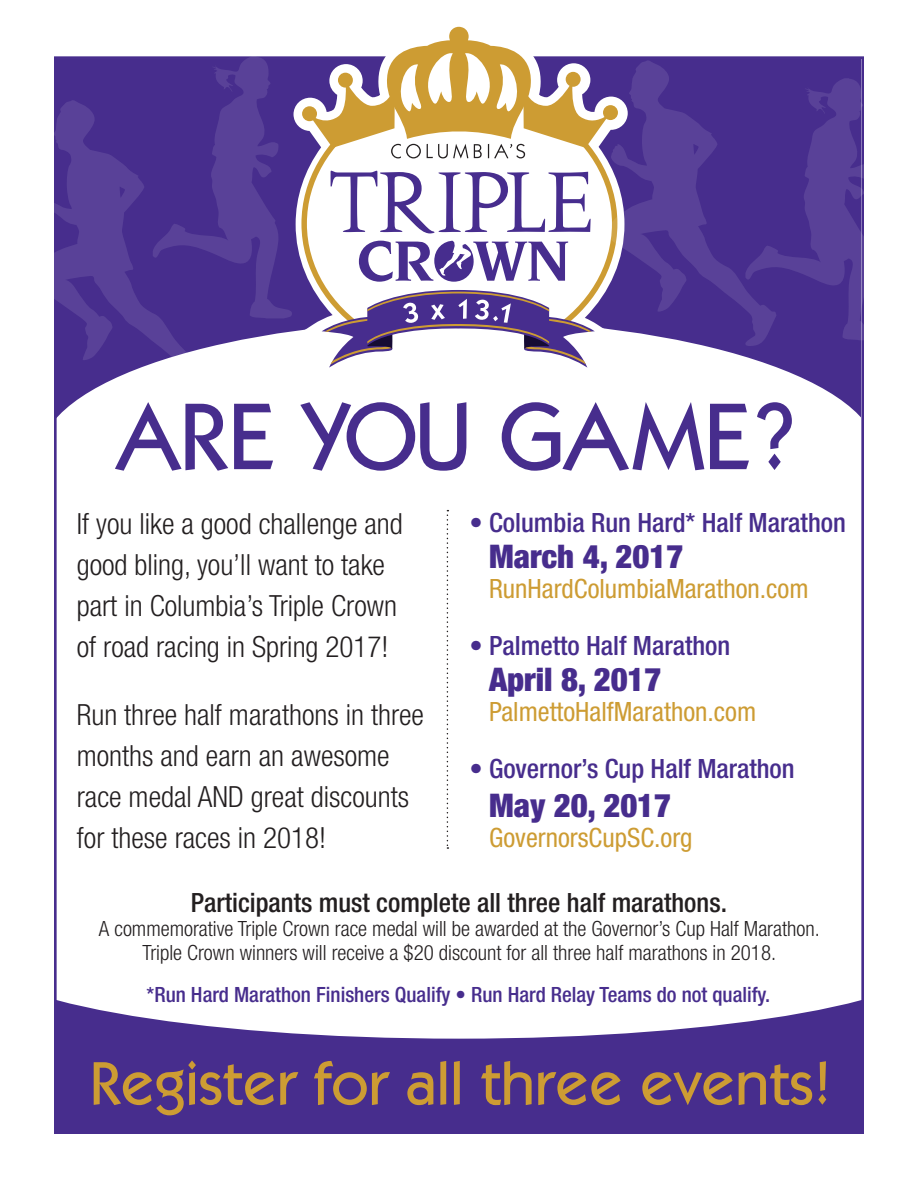
<style>
.page{position:relative;width:918px;height:1188px;background:#fff}
.page>*{position:absolute;margin:0;border:0;box-sizing:border-box;transform-origin:0 0}
.t1{font:500 95.4px "Itc Kabel";letter-spacing:-.02em;color:#472d8d}
.t2{font:500 61.05px "Itc Kabel";color:#cd9c33}
.t3{font:900 condensed 32.55px "Helvetica Neue";color:#472d8d}
.t4{font:300 condensed 29.25px/41px "Helvetica Neue";color:#231f20}
.t5{font:500 condensed 26.55px "Helvetica Neue";color:#472d8d}
.t6{font:condensed 26.55px "Helvetica Neue";color:#cd9c33}
.t7{font:500 condensed 26.55px "Helvetica Neue";color:#231f20}
.t8{font:300 condensed 21px/24px "Helvetica Neue";color:#231f20;text-align:center}
.t9{font:500 condensed 21px "Helvetica Neue";color:#472d8d}
</style>
<div class="page">
<div style="left:57px;top:59px;width:804px;height:368px;background:#472d8d"></div>
<div style="left:54px;top:966px;width:810px;height:168px;background:#472d8d"></div>
<div style="left:40px;top:320px;width:838px;height:272px;background:#fff;border-radius:50%"></div>
<svg style="left:58px;top:966px;width:802px;height:73px;fill:#fff"></svg>
<svg style="left:299px;top:107px;width:308px;height:224px;background:#e3dcdf"></svg>
<svg style="left:302px;top:26px;width:316px;height:132px"></svg>
<svg style="left:331px;top:171px;width:260px;height:111px"></svg>
<svg style="left:322px;top:290px;width:273px;height:78px"></svg>
<svg style="left:607px;top:60px;width:156px;height:287px"></svg>
<svg style="left:54px;top:100px;width:151px;height:297px"></svg>
<svg style="left:153px;top:56px;width:139px;height:263px"></svg>
<svg style="left:745px;top:78px;width:119px;height:263px"></svg>
<svg style="left:447px;top:510px;width:1px;height:339px"></svg>
<p class="t1" style="left:116px;top:380px;width:684px">ARE YOU GAME?</p>
<p class="t4" style="left:77px;top:503px;width:327px">If you like a good challenge and good bling, you’ll want to take part in Columbia’s Triple Crown of road racing in Spring 2017!</p>
<p class="t4" style="left:77px;top:694px;width:349px">Run three half marathons in three months and earn an awesome race medal AND great discounts for these races in 2018!</p>
<p class="t5" style="left:469px;top:506px;width:378px">• Columbia Run Hard* Half Marathon</p>
<p class="t3" style="left:489px;top:536px;width:196px">March 4, 2017</p>
<p class="t6" style="left:489px;top:573px;width:321px">RunHardColumbiaMarathon.com</p>
<p class="t5" style="left:469px;top:629px;width:262px">• Palmetto Half Marathon</p>
<p class="t3" style="left:489px;top:659px;width:174px">April 8, 2017</p>
<p class="t6" style="left:489px;top:696px;width:269px">PalmettoHalfMarathon.com</p>
<p class="t5" style="left:469px;top:752px;width:327px">• Governor’s Cup Half Marathon</p>
<p class="t3" style="left:489px;top:785px;width:184px">May 20, 2017</p>
<p class="t6" style="left:489px;top:822px;width:205px">GovernorsCupSC.org</p>
<p class="t7" style="left:191px;top:887px;width:538px">Participants must complete all three half marathons.</p>
<p class="t8" style="left:99px;top:916px;width:722px">A commemorative Triple Crown race medal will be awarded at the Governor’s Cup Half Marathon.<br>Triple Crown winners will receive a $20 discount for all three half marathons in 2018.</p>
<p class="t9" style="left:147px;top:982px;width:625px">*Run Hard Marathon Finishers Qualify • Run Hard Relay Teams do not qualify.</p>
<p class="t2" style="left:90px;top:1047px;width:742px">Register for all three events!</p>
</div>
